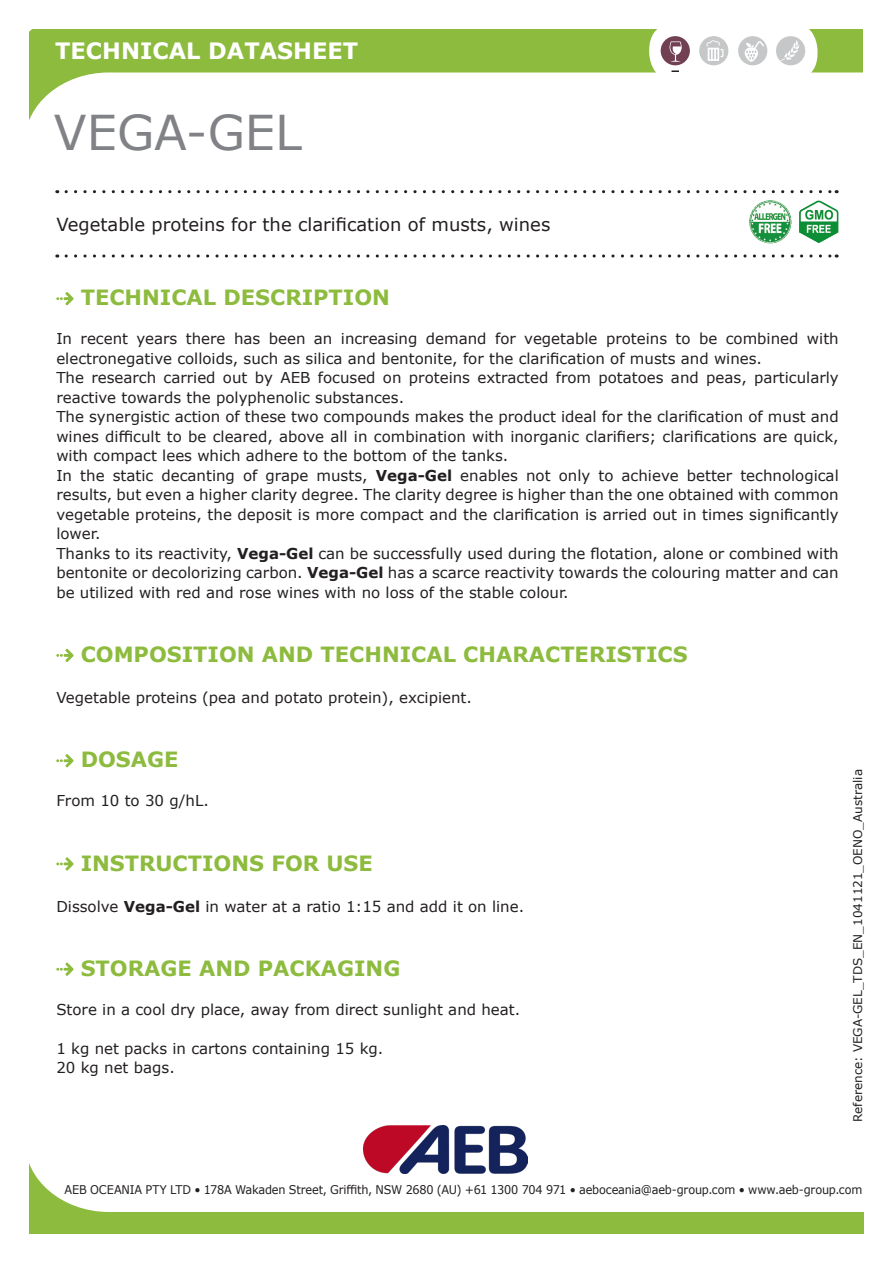
<style>
.page{position:relative;width:893px;height:1263px;background:#fff}
.page>*{position:absolute;margin:0;border:0;box-sizing:border-box;transform-origin:0 0}
.t1{font:48px "Verdana";color:#808285}
.t2{font:700 22.5px "Verdana";color:#fff}
.t3{font:700 21px "Verdana";color:#8dbb3e}
.t4{font:18px "Verdana";color:#231f20}
.t5{font:15px/19.5px "Verdana";color:#231f20;text-align:justify}
.t6{font:12px "Verdana";letter-spacing:-.01em;color:#231f20;scale:.94 1}
.t7{font:12px "Verdana";letter-spacing:-.01em;color:#231f20}
.s1{font-weight:700}
</style>
<div class="page">
<svg style="left:66px;top:190px;width:771px;height:3px"></svg>
<svg style="left:66px;top:254px;width:771px;height:4px"></svg>
<svg style="left:29px;top:30px;width:834px;height:91px"></svg>
<svg style="left:649px;top:21px;width:167px;height:61px"></svg>
<div style="left:650px;top:22px;width:167px;height:60px;background:#fff;border-radius:28px"></div>
<svg style="left:671px;top:70px;width:8px;height:2px"></svg>
<div style="left:776px;top:36px;width:29px;height:29px;background:#c6c7c8;border-radius:50%"></div>
<svg style="left:780px;top:40px;width:20px;height:21px"></svg>
<div style="left:738px;top:36px;width:29px;height:29px;background:#c6c7c8;border-radius:50%"></div>
<div style="left:661px;top:36px;width:29px;height:29px;background:#724053;border-radius:50%"></div>
<div style="left:699px;top:36px;width:29px;height:29px;background:#c6c7c8;border-radius:50%"></div>
<svg style="left:706px;top:40px;width:17px;height:21px"></svg>
<svg style="left:670px;top:41px;width:12px;height:21px"></svg>
<svg style="left:745px;top:41px;width:19px;height:21px"></svg>
<svg style="left:29px;top:1163px;width:834px;height:70px"></svg>
<img style="left:363px;top:1125px;width:165px;height:49px">
<svg style="left:56px;top:292px;width:18px;height:13px"></svg>
<svg style="left:56px;top:649px;width:18px;height:13px"></svg>
<svg style="left:56px;top:754px;width:18px;height:13px"></svg>
<svg style="left:56px;top:857px;width:18px;height:13px"></svg>
<svg style="left:56px;top:963px;width:18px;height:13px"></svg>
<img style="left:749px;top:201px;width:90px;height:43px">
<h2 class="t2" style="left:55px;top:35px;width:304px">TECHNICAL DATASHEET</h2>
<p class="t1" style="left:54px;top:100px;width:250px">VEGA-GEL</p>
<p class="t4" style="left:56px;top:212px;width:496px">Vegetable proteins for the clarification of musts, wines</p>
<p class="t3" style="left:81px;top:283px;width:311px">TECHNICAL DESCRIPTION</p>
<p class="t5" style="left:56px;top:329px;width:784px">In recent years there has been an increasing demand for vegetable proteins to be combined with electronegative colloids, such as silica and bentonite, for the clarification of musts and wines.</p>
<p class="t5" style="left:56px;top:368px;width:784px">The research carried out by AEB focused on proteins extracted from potatoes and peas, particularly reactive towards the polyphenolic substances.</p>
<p class="t5" style="left:56px;top:407px;width:784px">The synergistic action of these two compounds makes the product ideal for the clarification of must and wines difficult to be cleared, above all in combination with inorganic clarifiers; clarifications are quick, with compact lees which adhere to the bottom of the tanks.</p>
<p class="t5" style="left:56px;top:465px;width:784px">In the static decanting of grape musts, <span class="s1">Vega-Gel</span> enables not only to achieve better technological results, but even a higher clarity degree. The clarity degree is higher than the one obtained with common vegetable proteins, the deposit is more compact and the clarification is arried out in times significantly lower.</p>
<p class="t5" style="left:56px;top:543px;width:784px">Thanks to its reactivity, <span class="s1">Vega-Gel</span> can be successfully used during the flotation, alone or combined with bentonite or decolorizing carbon. <span class="s1">Vega-Gel</span> has a scarce reactivity towards the colouring matter and can be utilized with red and rose wines with no loss of the stable colour.</p>
<p class="t3" style="left:81px;top:639px;width:608px">COMPOSITION AND TECHNICAL CHARACTERISTICS</p>
<p class="t5" style="left:56px;top:688px;width:417px">Vegetable proteins (pea and potato protein), excipient.</p>
<p class="t3" style="left:81px;top:745px;width:99px">DOSAGE</p>
<p class="t5" style="left:56px;top:791px;width:154px">From 10 to 30 g/hL.</p>
<p class="t3" style="left:81px;top:848px;width:294px">INSTRUCTIONS FOR USE</p>
<p class="t5" style="left:56px;top:896px;width:469px">Dissolve <span class="s1">Vega-Gel</span> in water at a ratio 1:15 and add it on line.</p>
<p class="t3" style="left:81px;top:953px;width:321px">STORAGE AND PACKAGING</p>
<p class="t5" style="left:56px;top:999px;width:465px">Store in a cool dry place, away from direct sunlight and heat.</p>
<p class="t5" style="left:56px;top:1038px;width:329px">1 kg net packs in cartons containing 15 kg.</p>
<p class="t5" style="left:56px;top:1058px;width:120px">20 kg net bags.</p>
<p class="t7" style="left:850px;top:1122px;width:354px;rotate:-90deg">Reference: VEGA-GEL_TDS_EN_1041121_OENO_Australia</p>
<p class="t6" style="left:65px;top:1181px;width:850px">AEB OCEANIA PTY LTD • 178A Wakaden Street, Griffith, NSW 2680 (AU) +61 1300 704 971 • aeboceania@aeb-group.com • www.aeb-group.com</p>
</div>
